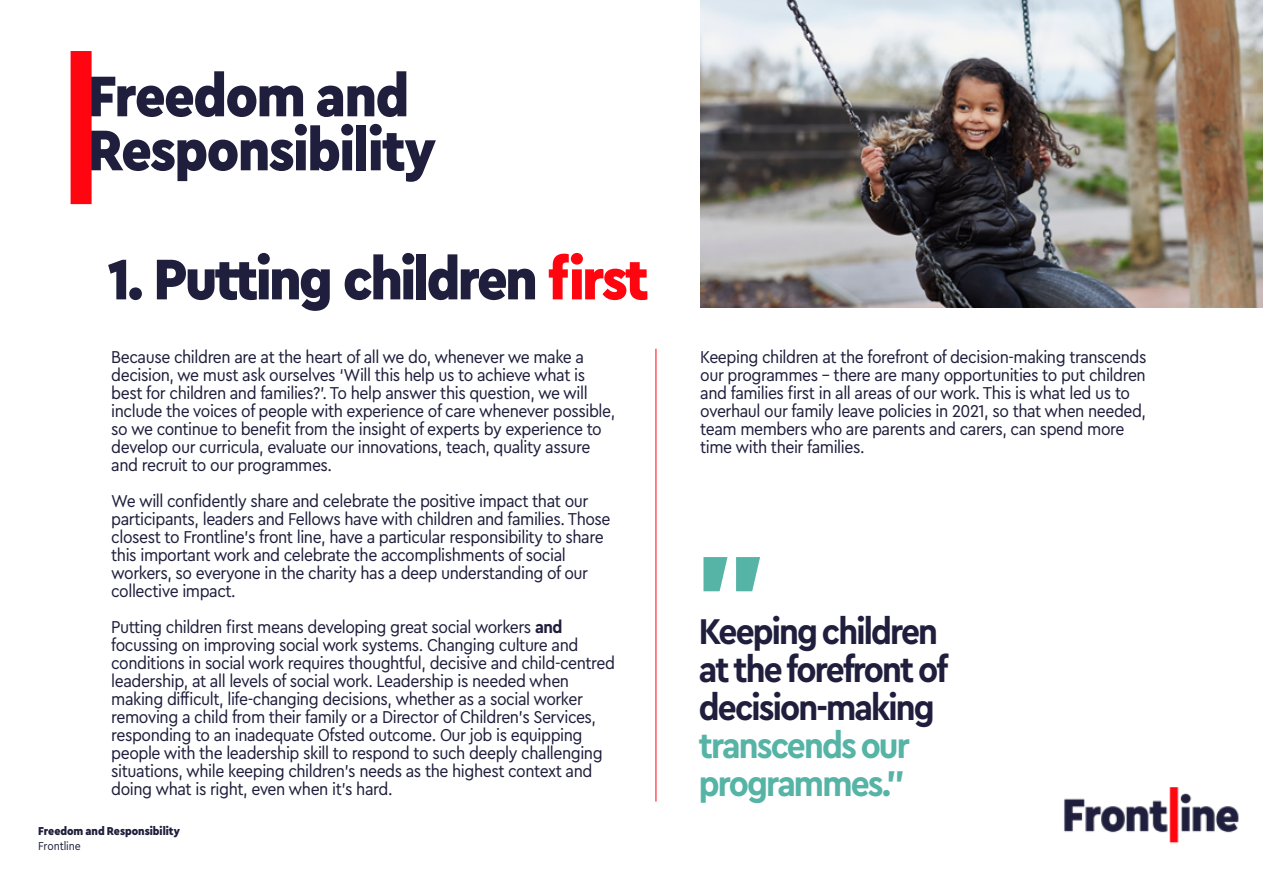
<style>
.page{position:relative;width:1263px;height:893px;background:#fff}
.page>*{position:absolute;margin:0;border:0;box-sizing:border-box;transform-origin:0 0}
.t1{font:900 118.5px "Cera Compact Pro";color:#55b4a5;scale:1.1 1}
.Paragraph_Style_2{font:900 60px "Cera Compact Pro";letter-spacing:-.025em;color:#1f1f3d}
.Paragraph_Style_1{font:900 60px "Cera Compact Pro";letter-spacing:-.04em;color:#1f1f3d}
.Paragraph_Style_1-2{font:700 37.5px/38.1px "Cera Compact Pro";letter-spacing:-.05em;color:#1f1f3d}
.t2{font:18px/18px "Cera Compact Pro";letter-spacing:-.025em;color:#1f1f3d}
.t3{font:900 12px "Cera Compact Pro";color:#1f1f3d}
.t4{font:12px "Cera Compact Pro";letter-spacing:-.01em;color:#1f1f3d}
.s1{color:#ff050f}
.s2{font-weight:700}
.s3{color:#55b4a5}
</style>
<div class="page">
<img style="left:1064px;top:787px;width:175px;height:57px">
<img style="left:700px;top:0;width:563px;height:307px">
<div style="left:71px;top:51px;width:21px;height:153px;background:#ff050f"></div>
<hr style="left:656px;top:349px;width:1px;height:452px;background:#ff050f">
<h2 class="Paragraph_Style_2" style="left:87px;top:56px;width:323px">Freedom and</h2>
<h2 class="Paragraph_Style_2" style="left:87px;top:110px;width:350px">Responsibility</h2>
<h1 class="Paragraph_Style_1" style="left:108px;top:239px;width:543px">1. Putting children <span class="s1">first</span></h1>
<p class="t2" style="left:111px;top:347px;width:505px">Because children are at the heart of all we do, whenever we make a decision, we must ask ourselves ‘Will this help us to achieve what is best for children and families?’. To help answer this question, we will include the voices of people with experience of care whenever possible, so we continue to benefit from the insight of experts by experience to develop our curricula, evaluate our innovations, teach, quality assure and recruit to our programmes.</p>
<p class="t2" style="left:111px;top:491px;width:501px">We will confidently share and celebrate the positive impact that our participants, leaders and Fellows have with children and families. Those closest to Frontline’s front line, have a particular responsibility to share this important work and celebrate the accomplishments of social workers, so everyone in the charity has a deep understanding of our collective impact.</p>
<p class="t2" style="left:111px;top:617px;width:505px">Putting children first means developing great social workers <span class="s2">and </span>focussing on improving social work systems. Changing culture and conditions in social work requires thoughtful, decisive and child-centred leadership, at all levels of social work. Leadership is needed when making difficult, life-changing decisions, whether as a social worker removing a child from their family or a Director of Children’s Services, responding to an inadequate Ofsted outcome. Our job is equipping people with the leadership skill to respond to such deeply challenging situations, while keeping children’s needs as the highest context and doing what is right, even when it’s hard.</p>
<h1 class="Paragraph_Style_1-2" style="left:699px;top:611px;width:251px">Keeping children at the forefront of decision-making <span class="s3">transcends our programmes.”</span></h1>
<p class="t2" style="left:700px;top:347px;width:448px">Keeping children at the forefront of decision-making transcends our programmes – there are many opportunities to put children and families first in all areas of our work. This is what led us to overhaul our family leave policies in 2021, so that when needed, team members who are parents and carers, can spend more time with their families.</p>
<h1 class="t1" style="left:695px;top:517px;width:65px">"</h1>
<p class="t3" style="left:38px;top:823px;width:143px">Freedom and Responsibility</p>
<p class="t4" style="left:38px;top:838px;width:44px">Frontline</p>
</div>
